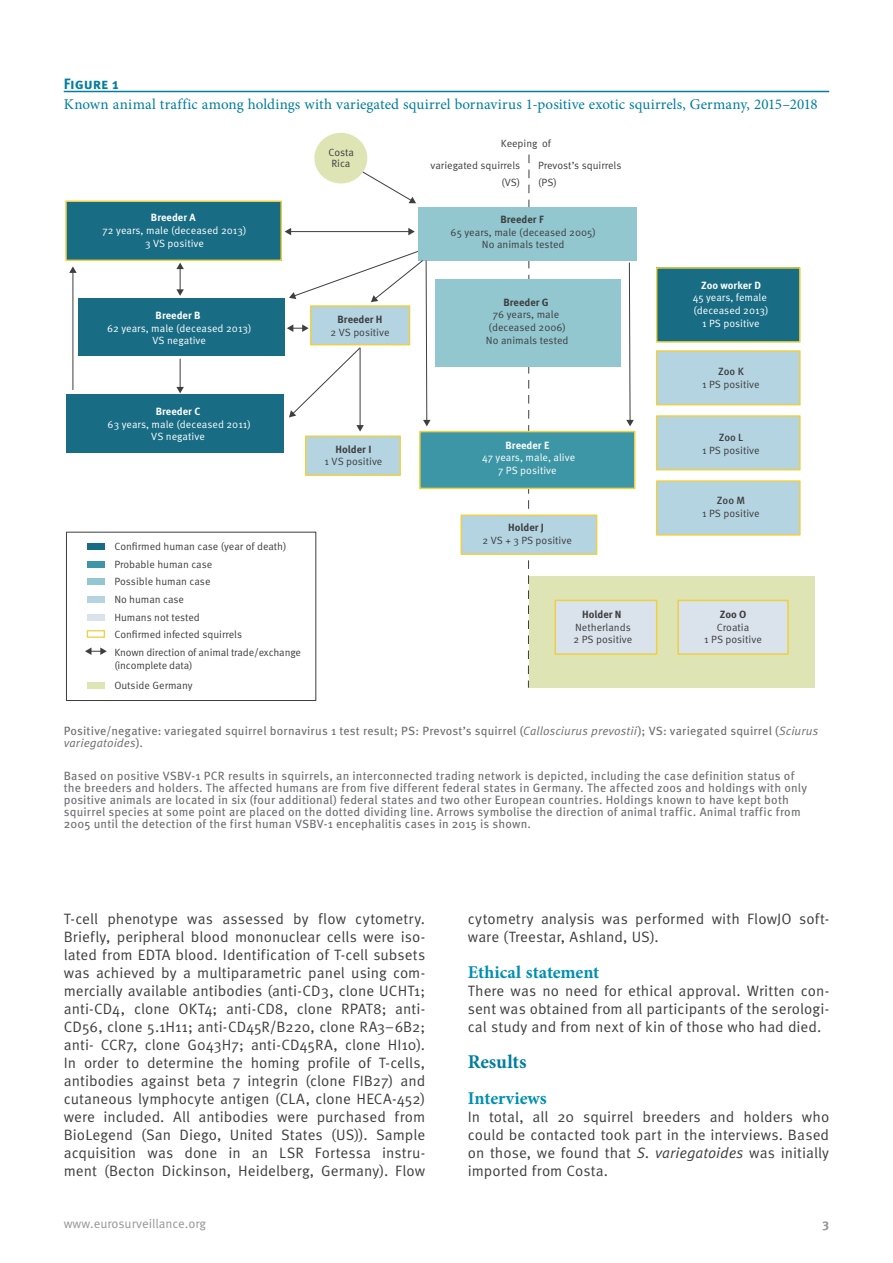
<style>
.page{position:relative;width:893px;height:1263px;background:#fff}
.page>*{position:absolute;margin:0;border:0;box-sizing:border-box;transform-origin:0 0}
.t1{font:700 19.5px "Minion Pro";letter-spacing:-.005em;color:#007d9f}
.t2{font:700 18px "Minion Pro";letter-spacing:-.005em;color:#008fb0}
.t3{font:15px/18px "Meta Pro";letter-spacing:.005em;color:#3e3e3f;text-align:justify}
.t4{font:15px "Minion Pro";letter-spacing:.01em;color:#007d9f}
.t5{font:700 15px "Meta Pro";letter-spacing:-.005em;color:#007d9f}
.t6{font:12.75px "Meta Pro";color:#939598}
.t7{font:700 12.75px "Meta Pro";color:#939598}
.t8{font:12px/12px "Meta Pro";letter-spacing:.01em;color:#6c6d70}
.t9{font:10.5px/17.7px "Meta Pro";color:#3e3e3f}
.t10{font:10.5px/12.6px "Meta Pro";color:#fff;text-align:center}
.t11{font:700 10.5px "Meta Pro";color:#3e3e3f}
.t12{font:700 10.5px "Meta Pro";color:#fff}
.t13{font:500 10.5px "Meta Pro";color:#3e3e3f}
.s1{font-style:italic}
</style>
<div class="page">
<hr style="left:64px;top:91px;width:765px;height:1px;background:#007d9f">
<div style="left:529px;top:576px;width:286px;height:112px;background:#dfe4b4"></div>
<svg style="left:528px;top:154px;width:2px;height:534px"></svg>
<div style="left:66px;top:201px;width:215px;height:59px;background:#186c84"></div>
<div style="left:65px;top:200px;width:217px;height:61px;border:2px solid #edd044"></div>
<div style="left:66px;top:394px;width:218px;height:59px;background:#186c84"></div>
<div style="left:79px;top:298px;width:206px;height:58px;background:#186c84"></div>
<div style="left:418px;top:207px;width:218px;height:53px;background:#92c7d0"></div>
<div style="left:306px;top:436px;width:94px;height:39px;background:#b4d4e2"></div>
<div style="left:305px;top:435px;width:96px;height:41px;border:2px solid #edd044"></div>
<div style="left:420px;top:432px;width:215px;height:56px;background:#3c96a5"></div>
<div style="left:419px;top:431px;width:216px;height:58px;border:2px solid #edd044"></div>
<div style="left:657px;top:268px;width:143px;height:74px;background:#186c84"></div>
<div style="left:656px;top:267px;width:145px;height:76px;border:2px solid #edd044"></div>
<div style="left:657px;top:351px;width:143px;height:54px;background:#b4d4e2"></div>
<div style="left:656px;top:350px;width:145px;height:55px;border:2px solid #edd044"></div>
<div style="left:461px;top:515px;width:136px;height:39px;background:#b4d4e2"></div>
<div style="left:460px;top:514px;width:137px;height:41px;border:2px solid #edd044"></div>
<div style="left:678px;top:600px;width:110px;height:54px;background:#dae2eb"></div>
<div style="left:677px;top:600px;width:112px;height:55px;border:2px solid #edd044"></div>
<div style="left:555px;top:600px;width:102px;height:54px;background:#dae2eb"></div>
<div style="left:554px;top:600px;width:103px;height:55px;border:2px solid #edd044"></div>
<div style="left:657px;top:481px;width:143px;height:54px;background:#b4d4e2"></div>
<div style="left:656px;top:480px;width:145px;height:56px;border:2px solid #edd044"></div>
<div style="left:657px;top:416px;width:143px;height:54px;background:#b4d4e2"></div>
<div style="left:656px;top:415px;width:145px;height:55px;border:2px solid #edd044"></div>
<div style="left:436px;top:279px;width:185px;height:88px;background:#92c7d0"></div>
<div style="left:66px;top:532px;width:250px;height:169px;border:1px solid #3e3e3f"></div>
<div style="left:87px;top:543px;width:17px;height:7px;background:#186c84"></div>
<div style="left:87px;top:561px;width:17px;height:6px;background:#3c96a5"></div>
<div style="left:87px;top:579px;width:17px;height:6px;background:#92c7d0"></div>
<div style="left:87px;top:596px;width:17px;height:7px;background:#b4d4e2"></div>
<div style="left:87px;top:630px;width:18px;height:8px;border:1px solid #edd044"></div>
<div style="left:87px;top:614px;width:17px;height:6px;background:#dae2eb"></div>
<div style="left:87px;top:682px;width:17px;height:7px;background:#dfe4b4"></div>
<svg style="left:360px;top:170px;width:56px;height:33px"></svg>
<hr style="left:290px;top:231px;width:119px;height:1px;background:#3e3e3f">
<svg style="left:285px;top:228px;width:6px;height:7px"></svg>
<svg style="left:408px;top:228px;width:7px;height:7px"></svg>
<svg style="left:85px;top:647px;width:22px;height:8px"></svg>
<svg style="left:176px;top:263px;width:8px;height:33px"></svg>
<svg style="left:176px;top:359px;width:8px;height:34px"></svg>
<hr style="left:73px;top:272px;width:1px;height:118px;background:#3e3e3f">
<svg style="left:69px;top:266px;width:8px;height:7px"></svg>
<svg style="left:626px;top:262px;width:8px;height:164px"></svg>
<svg style="left:287px;top:251px;width:144px;height:181px"></svg>
<div style="left:314px;top:133px;width:53px;height:50px;background:#dfe4b4;border-radius:50%"></div>
<p class="t5" style="left:64px;top:74px;width:57px">Figure 1</p>
<p class="t4" style="left:64px;top:94px;width:755px">Known animal traffic among holdings with variegated squirrel bornavirus 1-positive exotic squirrels, Germany, 2015–2018</p>
<p class="t12" style="left:151px;top:211px;width:46px">Breeder A</p>
<p class="t10" style="left:103px;top:224px;width:145px">72 years, male (deceased 2013)<br>3 VS positive</p>
<p class="t12" style="left:156px;top:309px;width:46px">Breeder B</p>
<p class="t10" style="left:107px;top:322px;width:146px">62 years, male (deceased 2013)<br>VS negative</p>
<p class="t12" style="left:156px;top:405px;width:46px">Breeder C</p>
<p class="t10" style="left:108px;top:418px;width:145px">63 years, male (deceased 2011)<br>VS negative</p>
<p class="t9" style="left:328px;top:146px;width:27px;line-height:11.9px">Costa<br>Rica</p>
<p class="t11" style="left:338px;top:313px;width:47px">Breeder H</p>
<p class="t9" style="left:331px;top:324px;width:61px">2 VS positive</p>
<p class="t11" style="left:336px;top:442px;width:37px">Holder I</p>
<p class="t9" style="left:325px;top:453px;width:59px">1 VS positive</p>
<p class="t9" style="left:114px;top:538px;width:188px">Confirmed human case (year of death)<br>Probable human case<br>Possible human case<br>No human case<br>Humans not tested<br>Confirmed infected squirrels<br>Known direction of animal trade/exchange</p>
<p class="t9" style="left:114px;top:655px;width:80px;line-height:20.2px">(incomplete data)<br>Outside Germany</p>
<p class="t9" style="left:501px;top:134px;width:52px">Keeping of</p>
<p class="t9" style="left:430px;top:156px;width:91px;text-align:right">variegated squirrels (VS)</p>
<p class="t9" style="left:538px;top:156px;width:85px">Prevost’s squirrels (PS)</p>
<p class="t11" style="left:500px;top:213px;width:45px">Breeder F</p>
<p class="t9" style="left:451px;top:226px;width:147px;line-height:12.6px;text-align:center">65 years, male (deceased 2005)<br>No animals tested</p>
<p class="t11" style="left:503px;top:296px;width:47px">Breeder G</p>
<p class="t9" style="left:486px;top:309px;width:84px;line-height:12.6px;text-align:center">76 years, male (deceased 2006)<br>No animals tested</p>
<p class="t12" style="left:506px;top:439px;width:45px">Breeder E</p>
<p class="t10" style="left:482px;top:452px;width:95px">47 years, male, alive<br>7 PS positive</p>
<p class="t11" style="left:508px;top:521px;width:37px">Holder J</p>
<p class="t9" style="left:483px;top:531px;width:91px">2 VS + 3 PS positive</p>
<p class="t11" style="left:582px;top:608px;width:41px">Holder N</p>
<p class="t9" style="left:574px;top:621px;width:60px;line-height:12.6px">Netherlands<br>2 PS positive</p>
<p class="t12" style="left:701px;top:278px;width:61px">Zoo worker D</p>
<p class="t10" style="left:693px;top:292px;width:77px">45 years, female (deceased 2013)<br>1 PS positive</p>
<p class="t13" style="left:718px;top:365px;width:27px">Zoo K</p>
<p class="t9" style="left:702px;top:376px;width:59px">1 PS positive</p>
<p class="t13" style="left:719px;top:431px;width:26px">Zoo L</p>
<p class="t9" style="left:702px;top:442px;width:59px">1 PS positive</p>
<p class="t13" style="left:717px;top:494px;width:30px">Zoo M</p>
<p class="t9" style="left:702px;top:504px;width:59px">1 PS positive</p>
<p class="t11" style="left:720px;top:608px;width:28px">Zoo O</p>
<p class="t9" style="left:704px;top:621px;width:59px;line-height:12.6px;text-align:center">Croatia<br>1 PS positive</p>
<p class="t8" style="left:64px;top:725px;width:756px">Positive/negative: variegated squirrel bornavirus 1 test result; PS: Prevost’s squirrel (<span class="s1">Callosciurus prevostii</span>); VS: variegated squirrel (<span class="s1">Sciurus variegatoides</span>).</p>
<p class="t8" style="left:64px;top:770px;width:745px">Based on positive VSBV-1 PCR results in squirrels, an interconnected trading network is depicted, including the case definition status of the breeders and holders. The affected humans are from five different federal states in Germany. The affected zoos and holdings with only positive animals are located in six (four additional) federal states and two other European countries. Holdings known to have kept both squirrel species at some point are placed on the dotted dividing line. Arrows symbolise the direction of animal traffic. Animal traffic from 2005 until the detection of the first human VSBV-1 encephalitis cases in 2015 is shown.</p>
<p class="t3" style="left:64px;top:910px;width:363px">T-cell phenotype was assessed by flow cytometry.<br>Briefly, peripheral blood mononuclear cells were iso&shy;lated from EDTA blood. Identification of T-cell subsets was achieved by a multiparametric panel using com&shy;mercially available antibodies (anti-CD3, clone UCHT1; anti-CD4, clone OKT4; anti-CD8, clone RPAT8; anti-CD56, clone 5.1H11; anti-CD45R/B220, clone RA3–6B2; anti- CCR7, clone G043H7; anti-CD45RA, clone HI10).<br>In order to determine the homing profile of T-cells, antibodies against beta 7 integrin (clone FIB27) and cutaneous lymphocyte antigen (CLA, clone HECA-452) were included. All antibodies were purchased from BioLegend (San Diego, United States (US)). Sample acquisition was done in an LSR Fortessa instru&shy;ment (Becton Dickinson, Heidelberg, Germany). Flow</p>
<p class="t3" style="left:468px;top:910px;width:363px">cytometry analysis was performed with FlowJO soft&shy;ware (Treestar, Ashland, US).</p>
<p class="t2" style="left:468px;top:959px;width:133px">Ethical statement</p>
<p class="t3" style="left:468px;top:982px;width:363px">There was no need for ethical approval. Written con&shy;sent was obtained from all participants of the serologi&shy;cal study and from next of kin of those who had died.</p>
<h1 class="t1" style="left:468px;top:1048px;width:60px">Results</h1>
<p class="t2" style="left:468px;top:1085px;width:80px">Interviews</p>
<p class="t3" style="left:468px;top:1108px;width:363px">In total, all 20 squirrel breeders and holders who could be contacted took part in the interviews. Based on those, we found that <span class="s1">S. variegatoides</span> was initially imported from Costa.</p>
<p class="t6" style="left:64px;top:1215px;width:144px">www.eurosurveillance.org</p>
<p class="t7" style="left:822px;top:1215px;width:8px">3</p>
</div>
